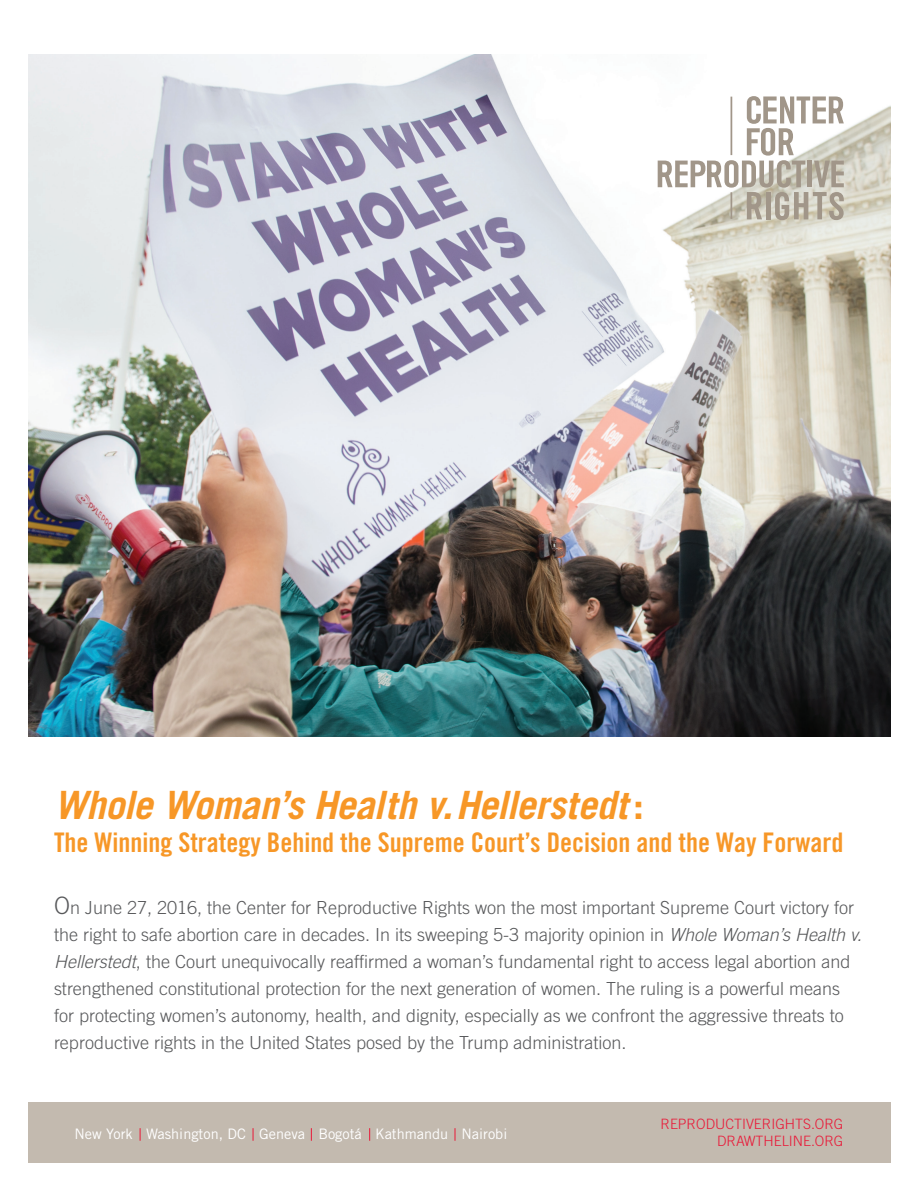
<style>
.page{position:relative;width:918px;height:1188px;background:#fff}
.page>*{position:absolute;margin:0;border:0;box-sizing:border-box;transform-origin:0 0}
.t1{font:italic 700 39px "Trade Gothic";letter-spacing:-.01em;color:#f79727}
.t2{font:27px "Trade Gothic Bold Cond Twenty";color:#f79727}
.t3{font:300 18px/27px "Trade Gothic";color:#57585a}
.t4{font:14.55px "Trade Gothic";color:#fff}
.t5{font:300 14.25px/17.1px "Trade Gothic";color:#e91938;text-align:right}
.s1{font-style:normal}
.s2{font-size:24px}
.s3{font-style:italic}
</style>
<div class="page">
<div style="left:28px;top:1103px;width:862px;height:60px;background:#c3baaf"></div>
<svg style="left:140px;top:1128px;width:1px;height:13px"></svg>
<svg style="left:253px;top:1128px;width:1px;height:13px"></svg>
<svg style="left:369px;top:1128px;width:1px;height:13px"></svg>
<svg style="left:455px;top:1128px;width:1px;height:13px"></svg>
<svg style="left:311px;top:1128px;width:1px;height:13px"></svg>
<img style="left:29px;top:54px;width:862px;height:683px">
<svg style="left:658px;top:96px;width:186px;height:124px"></svg>
<h1 class="t1" style="left:54px;top:781px;width:591px">Whole Woman’s Health v. Hellerstedt <span class="s1">:</span></h1>
<h2 class="t2" style="left:54px;top:826px;width:791px">The Winning Strategy Behind the Supreme Court’s Decision and the Way Forward</h2>
<p class="t3" style="left:54px;top:894px;width:809px"><span class="s2">O</span>n June 27, 2016, the Center for Reproductive Rights won the most important Supreme Court victory for the right to safe abortion care in decades. In its sweeping 5-3 majority opinion in <span class="s3">Whole Woman’s Health v.<br>Hellerstedt</span>, the Court unequivocally reaffirmed a woman’s fundamental right to access legal abortion and strengthened constitutional protection for the next generation of women. The ruling is a powerful means for protecting women’s autonomy, health, and dignity, especially as we confront the aggressive threats to reproductive rights in the United States posed by the Trump administration.</p>
<p class="t4" style="left:75px;top:1125px;width:434px">New York Washington, DC Geneva Bogotá Kathmandu Nairobi</p>
<p class="t5" style="left:661px;top:1116px;width:184px">REPRODUCTIVERIGHTS.ORG<br>DRAWTHELINE.ORG</p>
</div>
